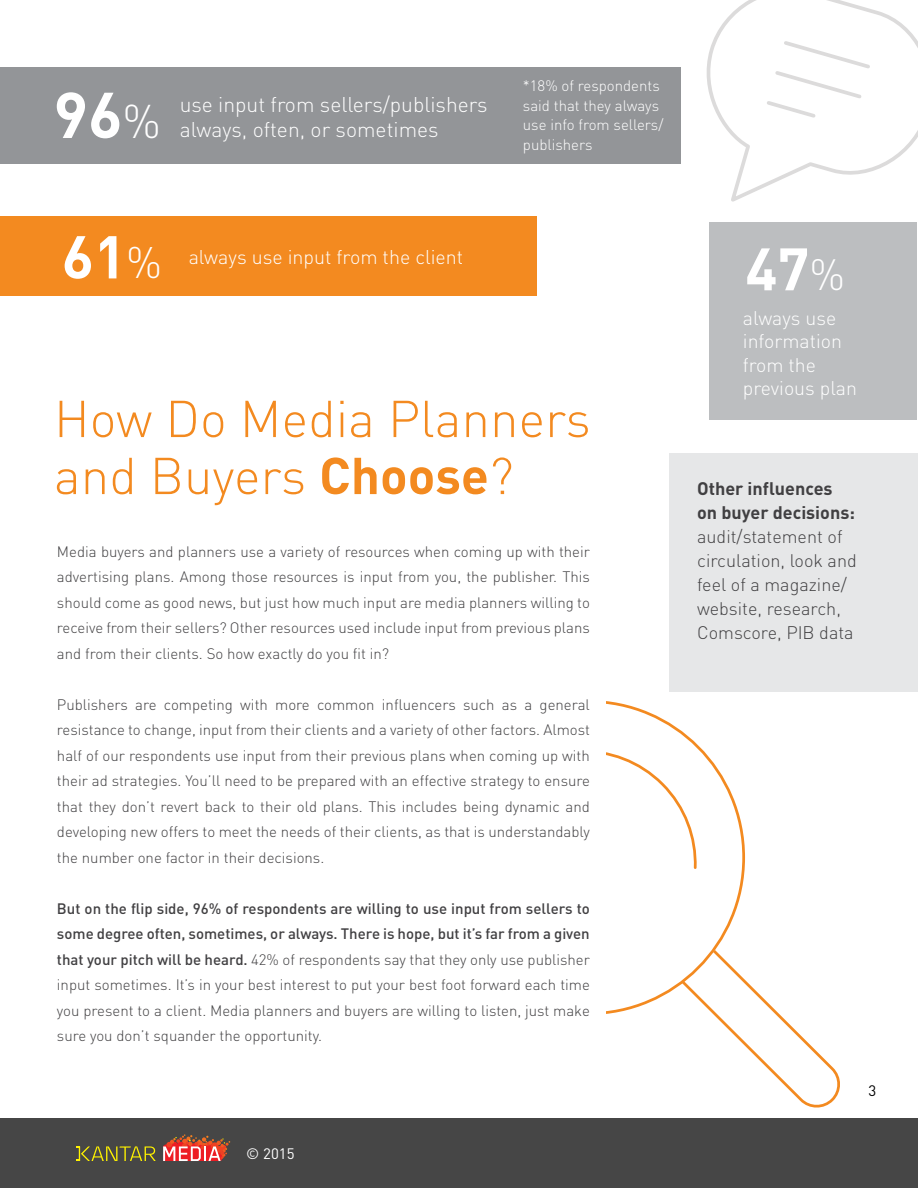
<style>
.page{position:relative;width:918px;height:1188px;background:#fff}
.page>*{position:absolute;margin:0;border:0;box-sizing:border-box;transform-origin:0 0}
.t1{font:700 58.95px "DINOT";color:#fff}
.t2{font:300 51px/57px "DINOT";color:#f38a20}
.t3{font:300 21px/25.3px "DINOT";color:#fff}
.t4{font:300 19.65px "DINOT";color:#fff}
.t5{font:300 19.5px/23.4px "DINOT";color:#fff}
.t6{font:300 18px/24px "DINOT";color:#414042}
.t7{font:700 18px/24px "DINOT";color:#414042}
.t8{font:300 15px/25.5px "DINOT";color:#414042;text-align:justify}
.t9{font:300 15px/19.5px "DINOT";color:#fff}
.t10{font:15px "DINOT";color:#fff}
.t11{font:15px "DINOT";color:#000}
.s1{font-weight:700;font-size:63.6px}
.s2{font-size:46.65px}
.s3{font-weight:700;font-size:59.4px}
.s4{font-size:43.5px}
.s5{font-weight:700}
.s6{font-weight:500}
.s7{font-weight:300;font-size:43.2px}
</style>
<div class="page">
<div style="left:0;top:1119px;width:918px;height:69px;background:#464646"></div>
<svg style="left:77px;top:1146px;width:79px;height:15px"></svg>
<svg style="left:163px;top:1134px;width:67px;height:27px"></svg>
<svg style="left:715px;top:981px;width:125px;height:127px"></svg>
<svg style="left:606px;top:701px;width:140px;height:315px"></svg>
<div style="left:669px;top:453px;width:249px;height:238px;background:#e6e7e8"></div>
<div style="left:710px;top:223px;width:207px;height:197px;background:#bcbec0"></div>
<div style="left:0;top:216px;width:537px;height:80px;background:#f38a20"></div>
<div style="left:0;top:67px;width:680px;height:97px;background:#939598"></div>
<svg style="left:706px;top:0;width:212px;height:202px"></svg>
<h3 class="t3" style="left:54px;top:91px;width:436px;text-indent:126px">use input from sellers/publishers<br><span class="s1">96</span><span class="s2">%</span> always, often, or sometimes</h3>
<h3 class="t4" style="left:62px;top:243px;width:403px"><span class="s3">61</span><span class="s4">%</span> always use input from the client</h3>
<p class="t9" style="left:523px;top:76px;width:142px">*18% of respondents said that they always use info from sellers/ publishers</p>
<h2 class="t2" style="left:54px;top:388px;width:538px">How Do Media Planners and Buyers <span class="s5">Choose</span>?</h2>
<p class="t8" style="left:57px;top:538px;width:534px">Media buyers and planners use a variety of resources when coming up with their advertising plans. Among those resources is input from you, the publisher. This should come as good news, but just how much input are media planners willing to receive from their sellers? Other resources used include input from previous plans and from their clients. So how exactly do you fit in?</p>
<p class="t8" style="left:57px;top:691px;width:535px">Publishers are competing with more common influencers such as a general resistance to change, input from their clients and a variety of other factors. Almost half of our respondents use input from their previous plans when coming up with their ad strategies. You’ll need to be prepared with an effective strategy to ensure that they don’t revert back to their old plans. This includes being dynamic and developing new offers to meet the needs of their clients, as that is understandably the number one factor in their decisions.</p>
<p class="t8" style="left:57px;top:895px;width:534px"><span class="s6">But on the flip side, 96% of respondents are willing to use input from sellers to some degree often, sometimes, or always. There is hope, but it’s far from a given that your pitch will be heard.</span> 42% of respondents say that they only use publisher input sometimes. It’s in your best interest to put your best foot forward each time you present to a client. Media planners and buyers are willing to listen, just make sure you don’t squander the opportunity.</p>
<p class="t10" style="left:246px;top:1144px;width:50px">© 2015</p>
<h1 class="t1" style="left:745px;top:230px;width:101px">47<span class="s7">%</span></h1>
<h3 class="t5" style="left:743px;top:305px;width:116px">always use information from the previous plan</h3>
<p class="t7" style="left:697px;top:476px;width:159px">Other influences on buyer decisions:</p>
<p class="t6" style="left:697px;top:523px;width:161px">audit/statement of circulation, look and feel of a magazine/ website, research,<br>Comscore, PIB data</p>
<p class="t11" style="left:868px;top:1080px;width:9px">3</p>
</div>
